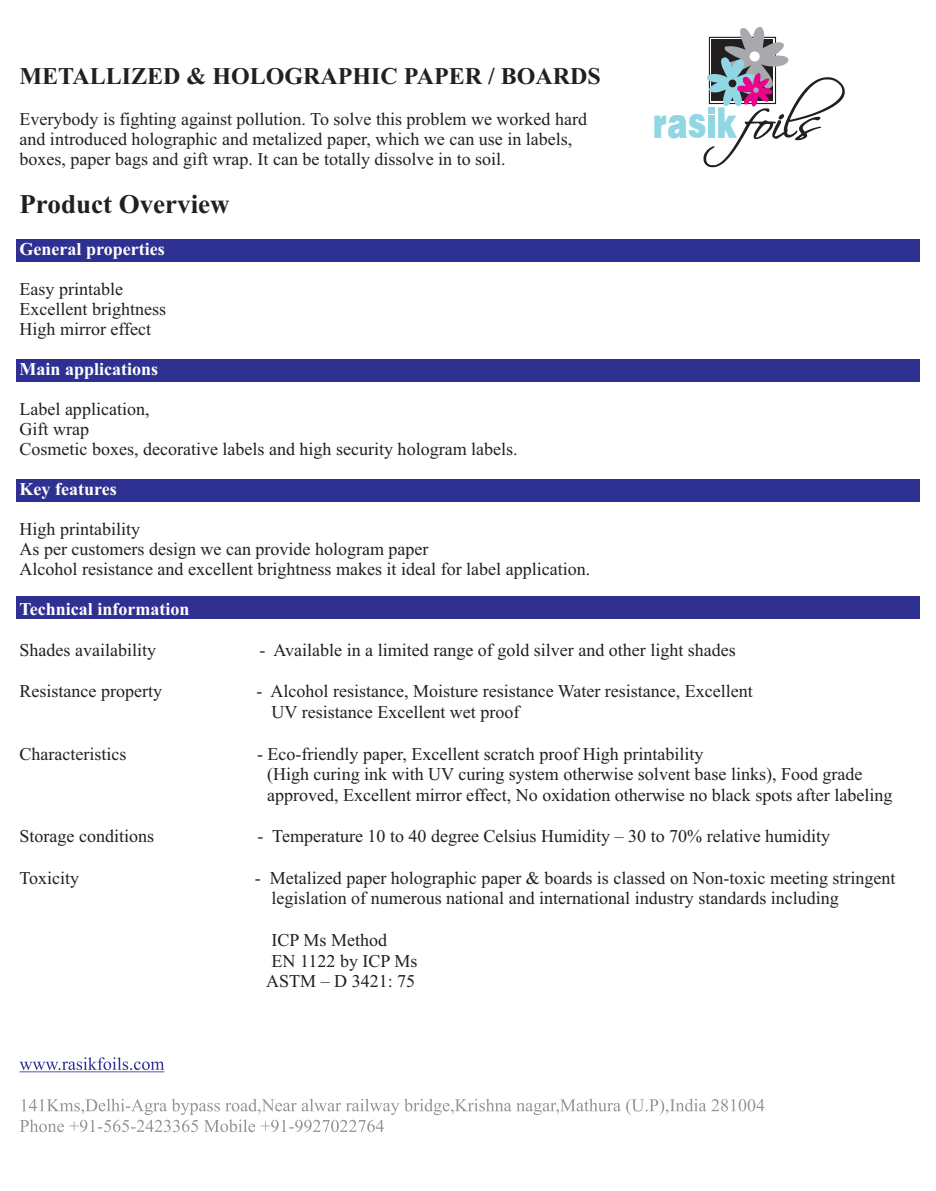
<style>
.page{position:relative;width:936px;height:1191px;background:#fff}
.page>*{position:absolute;margin:0;border:0;box-sizing:border-box;transform-origin:0 0}
.t1{font:900 47.25px "Helvetica";color:#91d6e3;scale:.72 1}
.t2{font:700 27px "Times New Roman";color:#231f20}
.t3{font:700 24px "Times New Roman";color:#231f20}
.t4{font:18px/20px "Times New Roman";color:#231f20}
.t5{font:700 18px "Times New Roman";color:#fff}
.s1{font-size:48.15px}
</style>
<div class="page">
<div style="left:16px;top:239px;width:903px;height:23px;background:#2e3092"></div>
<div style="left:16px;top:359px;width:903px;height:22px;background:#2e3092"></div>
<div style="left:16px;top:479px;width:903px;height:22px;background:#2e3092"></div>
<div style="left:16px;top:596px;width:903px;height:22px;background:#2e3092"></div>
<svg style="left:19px;top:1057px;width:145px;height:15px"></svg>
<svg style="left:20px;top:1098px;width:744px;height:34px"></svg>
<svg style="left:703px;top:26px;width:141px;height:141px"></svg>
<h3 class="t3" style="left:19px;top:67px;width:583px">METALLIZED &amp; HOLOGRAPHIC PAPER / BOARDS</h3>
<p class="t4" style="left:19px;top:111px;width:569px">Everybody is fighting against pollution. To solve this problem we worked hard and introduced holographic and metalized paper, which we can use in labels, boxes, paper bags and gift wrap. It can be totally dissolve in to soil.</p>
<h2 class="t2" style="left:19px;top:195px;width:212px">Product Overview</h2>
<p class="t5" style="left:19px;top:243px;width:147px">General properties</p>
<p class="t4" style="left:19px;top:281px;width:148px">Easy printable<br>Excellent brightness<br>High mirror effect</p>
<p class="t5" style="left:19px;top:362px;width:140px">Main applications</p>
<p class="t4" style="left:19px;top:400px;width:499px">Label application,<br>Gift wrap<br>Cosmetic boxes, decorative labels and high security hologram labels.</p>
<p class="t5" style="left:19px;top:482px;width:99px">Key features</p>
<p class="t4" style="left:19px;top:520px;width:572px">High printability<br>As per customers design we can provide hologram paper<br>Alcohol resistance and excellent brightness makes it ideal for label application.</p>
<p class="t5" style="left:19px;top:602px;width:171px">Technical information</p>
<h1 class="t1" style="left:653px;top:106px;width:118px">ra<span class="s1">s</span> k</h1>
<p class="t4" style="left:19px;top:641px;width:138px">Shades availability</p>
<p class="t4" style="left:259px;top:641px;width:478px">- Available in a limited range of gold silver and other light shades</p>
<p class="t4" style="left:19px;top:683px;width:144px">Resistance property</p>
<p class="t4" style="left:271px;top:683px;width:483px;line-height:20.7px;text-indent:-15px">- Alcohol resistance, Moisture resistance Water resistance, Excellent<br>UV resistance Excellent wet proof</p>
<p class="t4" style="left:19px;top:745px;width:108px">Characteristics</p>
<p class="t4" style="left:267px;top:745px;width:627px;line-height:20.7px;text-indent:-10px">- Eco-friendly paper, Excellent scratch proof High printability<br>(High curing ink with UV curing system otherwise solvent base links), Food grade approved, Excellent mirror effect, No oxidation otherwise no black spots after labeling</p>
<p class="t4" style="left:19px;top:828px;width:136px">Storage conditions</p>
<p class="t4" style="left:257px;top:828px;width:574px">- Temperature 10 to 40 degree Celsius Humidity – 30 to 70% relative humidity</p>
<p class="t4" style="left:19px;top:869px;width:61px">Toxicity</p>
<p class="t4" style="left:271px;top:869px;width:625px;line-height:20.7px;text-indent:-17px">- Metalized paper holographic paper &amp; boards is classed on Non-toxic meeting stringent legislation of numerous national and international industry standards including</p>
<p class="t4" style="left:271px;top:931px;width:117px">ICP Ms Method</p>
<p class="t4" style="left:271px;top:952px;width:147px">EN 1122 by ICP Ms</p>
<p class="t4" style="left:266px;top:973px;width:151px">ASTM – D 3421: 75</p>
</div>
